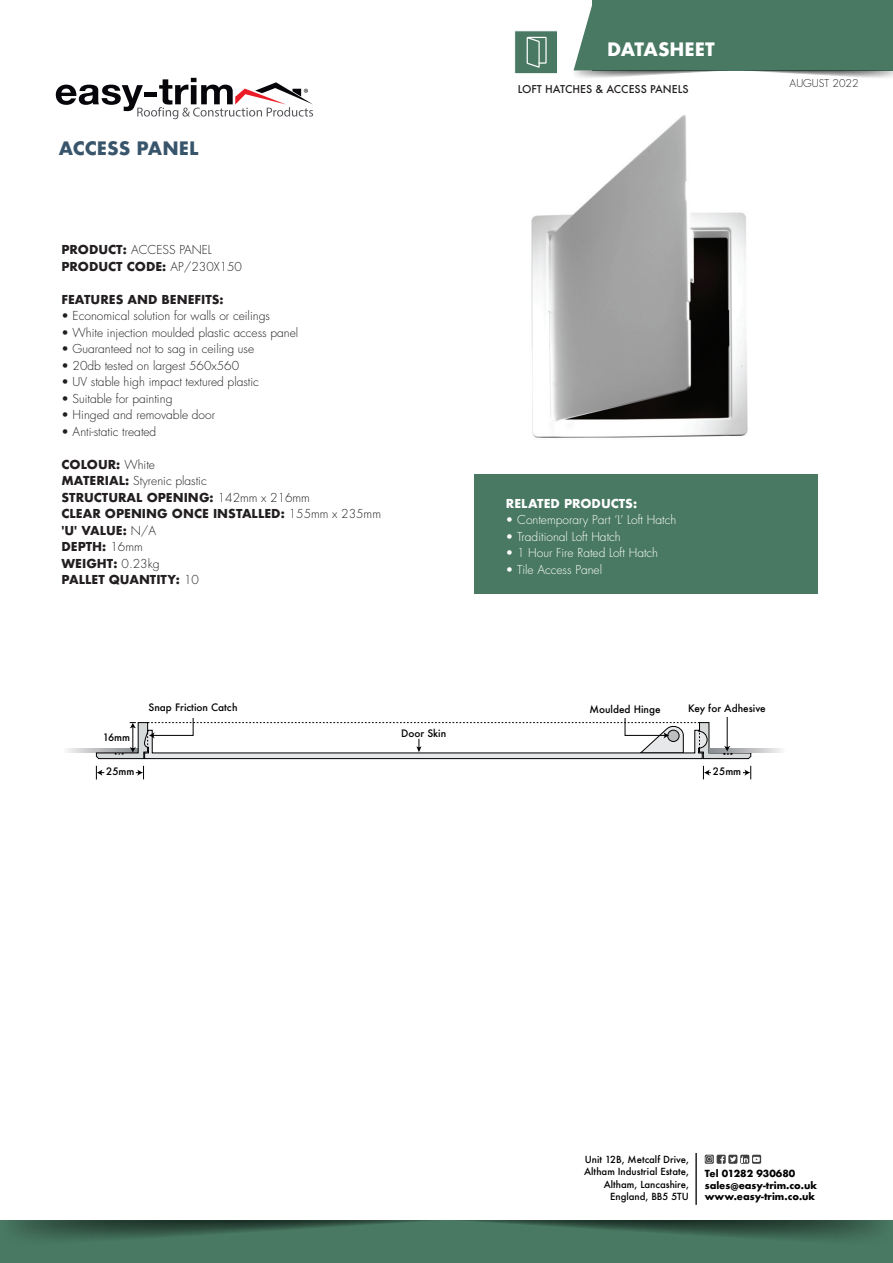
<style>
.page{position:relative;width:893px;height:1263px;background:#fff}
.page>*{position:absolute;margin:0;border:0;box-sizing:border-box;transform-origin:0 0}
.t1{font:700 18px "Futura";color:#38556b}
.t2{font:700 18px "Futura";color:#fff}
.t3{font:300 12px "Futura Std";color:#231f20}
.t4{font:700 12px/16.5px "Futura";color:#231f20}
.t5{font:300 12px "Futura Std";color:#fff}
.t6{font:700 12px "Futura";color:#fff}
.t7{font:500 10.5px "Futura";color:#231f20}
.t8{font:300 10.5px "Futura Std";color:#231f20}
.t9{font:500 10.05px "Futura";color:#000001}
.t10{font:500 9.6px/12.3px "Futura";color:#000001;text-align:right}
.t11{font:700 9.6px/11.4px "Futura";color:#000001}
.s1{font-family:"Futura";font-weight:700}
.s2{font-family:"Futura Std";font-weight:300}
</style>
<div class="page">
<img style="left:531px;top:115px;width:217px;height:323px">
<div style="left:0;top:1220px;width:893px;height:43px;background:#497963"></div>
<svg style="left:14px;top:1220px;width:417px;height:19px"></svg>
<svg style="left:463px;top:1220px;width:417px;height:19px"></svg>
<div style="left:592px;top:0;width:301px;height:70px;background:#497963"></div>
<svg style="left:573px;top:6px;width:320px;height:72px"></svg>
<svg style="left:56px;top:78px;width:257px;height:41px"></svg>
<hr style="left:695px;top:1153px;width:2px;height:52px;background:#000001">
<div style="left:728px;top:1155px;width:9px;height:9px;background:#424141;border-radius:2px"></div>
<div style="left:752px;top:1155px;width:9px;height:9px;background:#424141;border-radius:2px"></div>
<div style="left:717px;top:1155px;width:9px;height:9px;background:#424141;border-radius:2px"></div>
<svg style="left:720px;top:1156px;width:4px;height:8px"></svg>
<svg style="left:705px;top:1155px;width:9px;height:9px"></svg>
<svg style="left:705px;top:1155px;width:8px;height:8px"></svg>
<svg style="left:740px;top:1155px;width:9px;height:9px"></svg>
<svg style="left:730px;top:1156px;width:30px;height:6px"></svg>
<div style="left:474px;top:474px;width:343px;height:120px;background:#497963"></div>
<svg style="left:67px;top:748px;width:29px;height:5px"></svg>
<svg style="left:751px;top:748px;width:31px;height:5px"></svg>
<hr style="left:708px;top:772px;width:38px;height:1px;background:#000001">
<svg style="left:703px;top:766px;width:7px;height:13px"></svg>
<svg style="left:744px;top:766px;width:7px;height:13px"></svg>
<div style="left:711px;top:767px;width:32px;height:12px;background:#fff"></div>
<hr style="left:101px;top:772px;width:38px;height:1px;background:#000001">
<svg style="left:96px;top:766px;width:6px;height:13px"></svg>
<svg style="left:137px;top:766px;width:7px;height:13px"></svg>
<div style="left:104px;top:767px;width:32px;height:12px;background:#fff"></div>
<svg style="left:96px;top:717px;width:655px;height:42px"></svg>
<div style="left:514px;top:30px;width:44px;height:44px;background:#497963;border:1px solid #fff"></div>
<svg style="left:527px;top:37px;width:20px;height:31px"></svg>
<h1 class="t1" style="left:59px;top:135px;width:141px">ACCESS PANEL</h1>
<p class="t3" style="left:61px;top:243px;width:152px"><span class="s1">PRODUCT:</span> ACCESS PANEL</p>
<p class="t4" style="left:61px;top:258px;width:182px">PRODUCT CODE: <span class="s2">AP/230X150</span></p>
<p class="t4" style="left:61px;top:291px;width:164px">FEATURES AND BENEFITS:</p>
<p class="t3" style="left:61px;top:309px;width:210px">• Economical solution for walls or ceilings</p>
<p class="t3" style="left:61px;top:325px;width:238px">• White injection moulded plastic access panel</p>
<p class="t3" style="left:61px;top:342px;width:194px">• Guaranteed not to sag in ceiling use</p>
<p class="t3" style="left:61px;top:358px;width:179px">• 20db tested on largest 560x560</p>
<p class="t3" style="left:61px;top:375px;width:199px">• UV stable high impact textured plastic</p>
<p class="t3" style="left:61px;top:391px;width:112px">• Suitable for painting</p>
<p class="t3" style="left:61px;top:408px;width:155px">• Hinged and removable door</p>
<p class="t3" style="left:61px;top:424px;width:96px">• Anti-static treated</p>
<p class="t4" style="left:61px;top:456px;width:95px">COLOUR: <span class="s2">White</span></p>
<p class="t3" style="left:61px;top:474px;width:147px"><span class="s1">MATERIAL:</span> Styrenic plastic</p>
<p class="t4" style="left:61px;top:489px;width:321px">STRUCTURAL OPENING: <span class="s2">142mm x 216mm<br></span>CLEAR OPENING ONCE INSTALLED: <span class="s2">155mm x 235mm </span>'U' VALUE: <span class="s2">N/A<br></span>DEPTH: <span class="s2">16mm<br></span>WEIGHT: <span class="s2">0.23kg<br></span>PALLET QUANTITY: <span class="s2">10</span></p>
<h1 class="t2" style="left:607px;top:36px;width:109px">DATASHEET</h1>
<p class="t7" style="left:518px;top:82px;width:172px">LOFT HATCHES &amp; ACCESS PANELS</p>
<p class="t8" style="left:790px;top:76px;width:70px">AUGUST 2022</p>
<p class="t6" style="left:506px;top:494px;width:133px">RELATED PRODUCTS:</p>
<p class="t5" style="left:506px;top:512px;width:172px">• Contemporary Part ‘L’ Loft Hatch</p>
<p class="t5" style="left:506px;top:529px;width:116px">• Traditional Loft Hatch</p>
<p class="t5" style="left:506px;top:545px;width:154px">• 1 Hour Fire Rated Loft Hatch</p>
<p class="t5" style="left:506px;top:562px;width:98px">• Tile Access Panel</p>
<p class="t9" style="left:103px;top:730px;width:29px">16mm</p>
<p class="t9" style="left:149px;top:700px;width:90px">Snap Friction Catch</p>
<p class="t9" style="left:589px;top:702px;width:73px">Moulded Hinge</p>
<p class="t9" style="left:401px;top:726px;width:47px">Door Skin</p>
<p class="t9" style="left:688px;top:701px;width:79px">Key for Adhesive</p>
<p class="t9" style="left:106px;top:765px;width:30px">25mm</p>
<p class="t9" style="left:713px;top:765px;width:30px">25mm</p>
<p class="t10" style="left:584px;top:1153px;width:106px">Unit 12B, Metcalf Drive,<br>Altham Industrial Estate,<br>Altham, Lancashire,<br>England, BB5 5TU</p>
<p class="t11" style="left:705px;top:1168px;width:114px">Tel 01282 930680 sales@easy-trim.co.uk www.easy-trim.co.uk</p>
</div>
